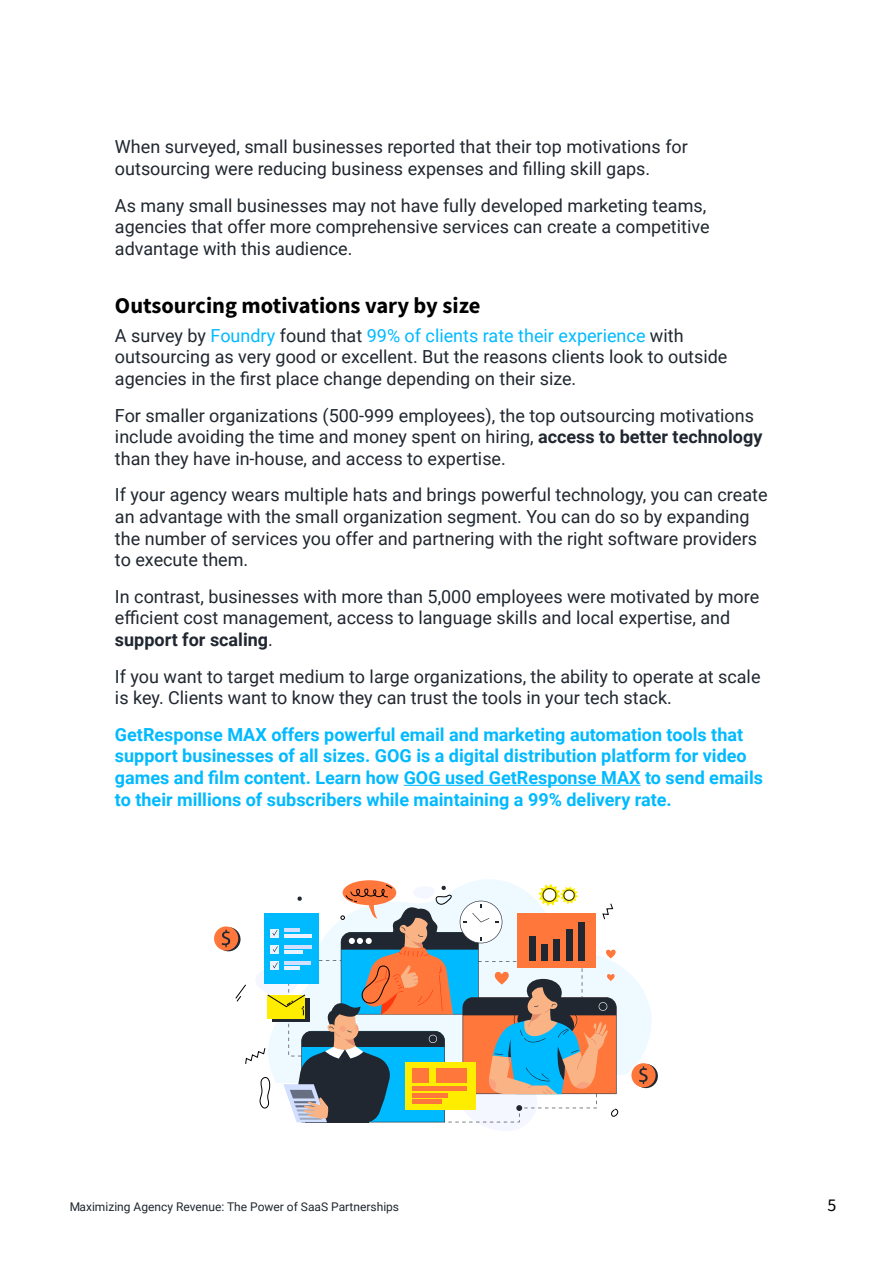
<style>
.page{position:relative;width:893px;height:1263px;background:#fff}
.page>*{position:absolute;margin:0;border:0;box-sizing:border-box;transform-origin:0 0}
.t1{font:700 22.5px "Source Sans Pro";color:#000}
.t2{font:18px/21.6px "Roboto";color:#202730}
.t3{font:700 18px/21.6px "Roboto";color:#00baff}
.t4{font:18px "Source Sans Pro";color:#000}
.t5{font:12px "Roboto";color:#202730}
.s1{color:#00baff}
.s2{font-weight:700}
</style>
<div class="page">
<hr style="left:404px;top:785px;width:237px;height:1px;background:#00baff">
<svg style="left:485px;top:879px;width:167px;height:204px"></svg>
<div style="left:214px;top:926px;width:24px;height:24px;background:#ff773b;border-radius:50%"></div>
<svg style="left:634px;top:1064px;width:24px;height:24px"></svg>
<div style="left:631px;top:1063px;width:25px;height:24px;background:#ff773b;border-radius:50%"></div>
<svg style="left:639px;top:1066px;width:9px;height:18px"></svg>
<svg style="left:222px;top:880px;width:396px;height:251px"></svg>
<p class="t2" style="left:115px;top:137px;width:574px">When surveyed, small businesses reported that their top motivations for outsourcing were reducing business expenses and filling skill gaps.</p>
<p class="t2" style="left:115px;top:196px;width:596px">As many small businesses may not have fully developed marketing teams, agencies that offer more comprehensive services can create a competitive advantage with this audience.</p>
<p class="t1" style="left:115px;top:296px;width:367px">Outsourcing motivations vary by size</p>
<p class="t2" style="left:115px;top:326px;width:614px">A survey by <span class="s1">Foundry</span> found that <span class="s1">99% of clients rate their experience</span> with outsourcing as very good or excellent. But the reasons clients look to outside agencies in the first place change depending on their size.</p>
<p class="t2" style="left:115px;top:406px;width:649px">For smaller organizations (500-999 employees), the top outsourcing motivations include avoiding the time and money spent on hiring, <span class="s2">access to better technology </span>than they have in-house, and access to expertise.</p>
<p class="t2" style="left:115px;top:485px;width:654px">If your agency wears multiple hats and brings powerful technology, you can create an advantage with the small organization segment. You can do so by expanding the number of services you offer and partnering with the right software providers to execute them.</p>
<p class="t2" style="left:115px;top:587px;width:646px">In contrast, businesses with more than 5,000 employees were motivated by more efficient cost management, access to language skills and local expertise, and <span class="s2">support for scaling</span>.</p>
<p class="t2" style="left:115px;top:667px;width:647px">If you want to target medium to large organizations, the ability to operate at scale is key. Clients want to know they can trust the tools in your tech stack.</p>
<p class="t3" style="left:115px;top:725px;width:650px">GetResponse MAX offers powerful email and marketing automation tools that support businesses of all sizes. GOG is a digital distribution platform for video games and film content. Learn how GOG used GetResponse MAX to send emails to their millions of subscribers while maintaining a 99% delivery rate.</p>
<p class="t5" style="left:69px;top:1201px;width:332px">Maximizing Agency Revenue: The Power of SaaS Partnerships</p>
<p class="t4" style="left:828px;top:1194px;width:10px">5</p>
</div>
